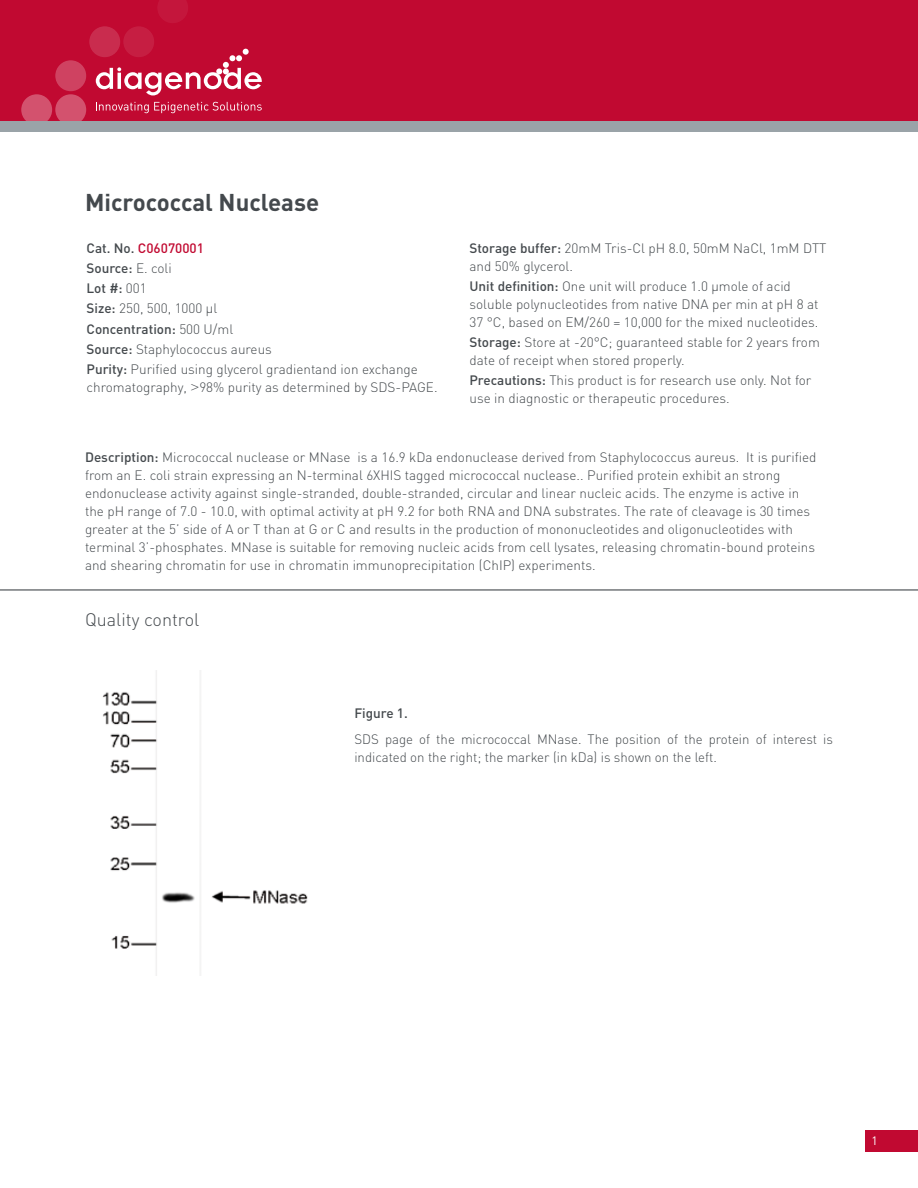
<style>
.page{position:relative;width:918px;height:1188px;background:#fff}
.page>*{position:absolute;margin:0;border:0;box-sizing:border-box;transform-origin:0 0}
.t1{font:700 24px "DIN";color:#44494d}
.t2{font:300 18px "DIN";color:#44494d}
.t3{font:300 13.5px/18px "DIN";color:#44494d}
.t4{font:500 13.5px "DIN";color:#44494d}
.t5{font:12px "DIN";color:#fff}
.s1{font-weight:500}
.s2{font-weight:500;color:#c10931}
.s3{font-family:"Gill Sans"}
</style>
<div class="page">
<div style="left:865px;top:1131px;width:53px;height:21px;background:#c10931"></div>
<div style="left:0;top:0;width:918px;height:121px;background:#c10931"></div>
<div style="left:55px;top:94px;width:31px;height:31px;background:#d3526e;border-radius:50%"></div>
<div style="left:21px;top:94px;width:31px;height:31px;background:#d3526e;border-radius:50%"></div>
<div style="left:55px;top:60px;width:31px;height:31px;background:#cf4261;border-radius:50%"></div>
<div style="left:89px;top:26px;width:31px;height:31px;background:#c92c4e;border-radius:50%"></div>
<div style="left:123px;top:26px;width:31px;height:31px;background:#c61e42;border-radius:50%"></div>
<svg style="left:158px;top:0;width:30px;height:23px"></svg>
<div style="left:0;top:121px;width:918px;height:11px;background:#9aa3a8"></div>
<svg style="left:96px;top:49px;width:166px;height:46px"></svg>
<svg style="left:96px;top:102px;width:166px;height:11px"></svg>
<img style="left:102px;top:671px;width:206px;height:304px">
<hr style="left:0;top:589px;width:918px;height:2px;background:#44494d">
<h1 class="t1" style="left:85px;top:187px;width:236px">Micrococcal Nuclease</h1>
<p class="t3" style="left:87px;top:238px;width:333px;line-height:20.1px"><span class="s1">Cat. No.</span> <span class="s2">C06070001<br></span><span class="s1">Source:</span> E. coli<br><span class="s1">Lot #:</span> 001<br><span class="s1">Size:</span> 250, 500, 1000 µl<br><span class="s1">Concentration:</span> 500 U/ml<br><span class="s1">Source:</span> Staphylococcus aureus<br><span class="s1">Purity:</span> Purified using glycerol gradientand ion exchange</p>
<p class="t3" style="left:87px;top:378px;width:353px">chromatography, <span class="s3">&gt;</span>98% purity as determined by SDS-PAGE.</p>
<p class="t3" style="left:469px;top:239px;width:359px"><span class="s1">Storage buffer:</span> 20mM Tris-Cl pH 8.0, 50mM NaCl, 1mM DTT and 50% glycerol.</p>
<p class="t3" style="left:469px;top:277px;width:351px"><span class="s1">Unit definition:</span> One unit will produce 1.0 μ mole of acid soluble polynucleotides from native DNA per min at pH 8 at<br>37 °C, based on EM/260 = 10,000 for the mixed nucleotides.</p>
<p class="t3" style="left:469px;top:333px;width:352px"><span class="s1">Storage:</span> Store at -20°C; guaranteed stable for 2 years from date of receipt when stored properly.</p>
<p class="t3" style="left:469px;top:371px;width:344px"><span class="s1">Precautions:</span> This product is for research use only. Not for use in diagnostic or therapeutic procedures.</p>
<p class="t3" style="left:85px;top:448px;width:733px"><span class="s1">Description:</span> Micrococcal nuclease or MNase is a 16.9 kDa endonuclease derived from Staphylococcus aureus. It is purified from an E. coli strain expressing an N-terminal 6XHIS tagged micrococcal nuclease.. Purified protein exhibit an strong endonuclease activity against single-stranded, double-stranded, circular and linear nucleic acids. The enzyme is active in the pH range of 7.0 - 10.0, with optimal activity at pH 9.2 for both RNA and DNA substrates. The rate of cleavage is 30 times greater at the 5’ side of A or T than at G or C and results in the production of mononucleotides and oligonucleotides with terminal 3’-phosphates. MNase is suitable for removing nucleic acids from cell lysates, releasing chromatin-bound proteins and shearing chromatin for use in chromatin immunoprecipitation (ChIP) experiments.</p>
<h2 class="t2" style="left:85px;top:609px;width:116px">Quality control</h2>
<p class="t4" style="left:354px;top:704px;width:55px">Figure 1.</p>
<p class="t3" style="left:354px;top:730px;width:480px">SDS page of the micrococcal MNase. The position of the protein of interest is indicated on the right; the marker (in kDa) is shown on the left.</p>
<p class="t5" style="left:871px;top:1133px;width:8px">1</p>
</div>
